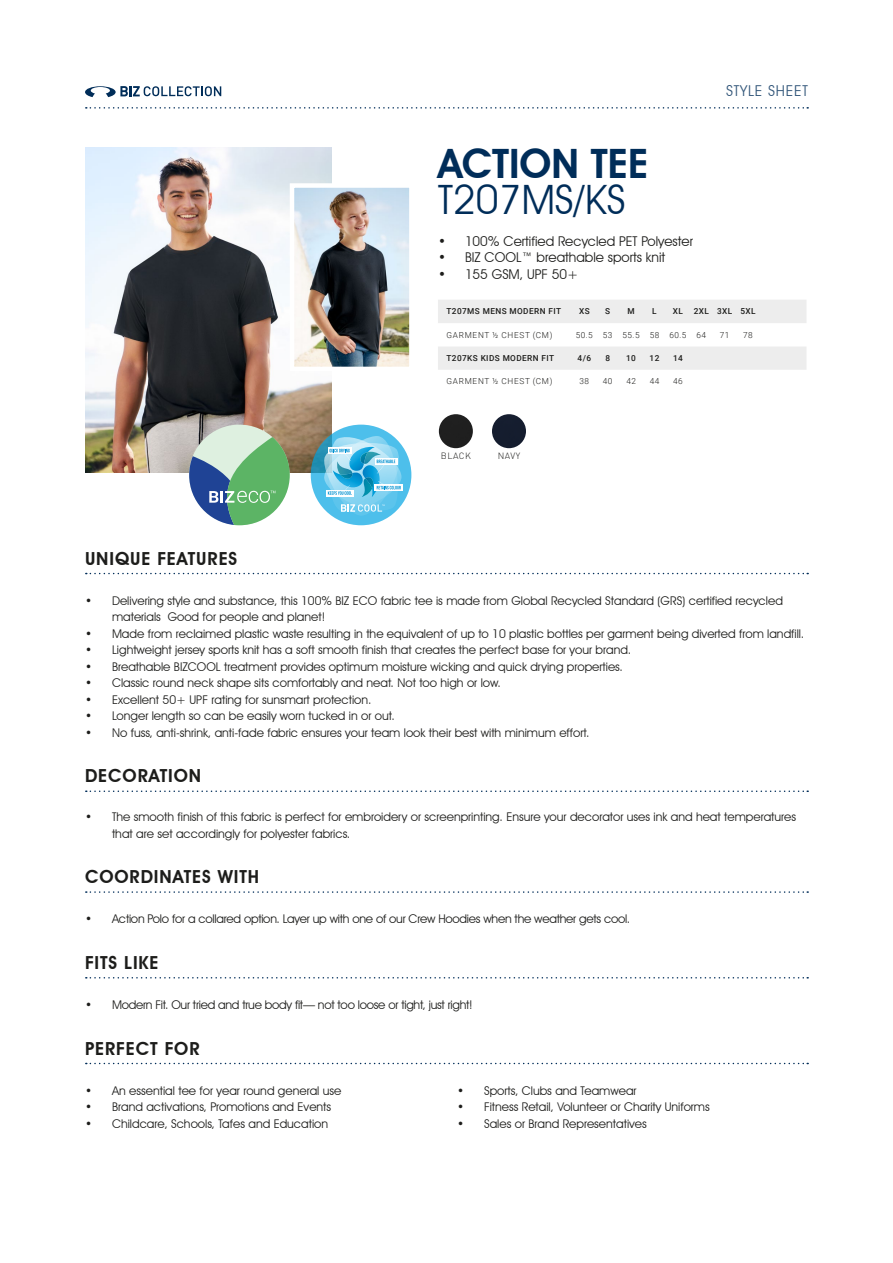
<style>
.page{position:relative;width:893px;height:1263px;background:#fff}
.page>*{position:absolute;margin:0;border:0;box-sizing:border-box;transform-origin:0 0}
.t1{font:600 40.5px "Avant Garde IT Cby BT";color:#002d59}
.t2{font:40.5px "Avant Garde IT Cby BT";color:#002d59}
.t3{font:600 18px "Avant Garde IT Cby BT";letter-spacing:.05em;color:#1d1d1b}
.t4{font:15px "Avant Garde IT Cby BT";letter-spacing:.05em;color:#33577a}
.t5{font:13.5px "Avant Garde IT Cby BT";color:#1d1d1b}
.t6{font:12px/16.5px "Avant Garde IT Cby BT";color:#1d1d1b}
.t7{font:12px "Avant Garde IT Cby BT";letter-spacing:-.02em;color:#1d1d1b}
.t8{font:300 9px "DIN";letter-spacing:.05em;color:#1d1d1b}
.t9{font:500 8.25px "Roboto";letter-spacing:.05em;color:#1d1d1b}
.t10{font:300 8.25px "Roboto";letter-spacing:.085em;color:#1d1d1b}
.t11{font:300 8.25px "Roboto";letter-spacing:.05em;color:#1d1d1b}
</style>
<div class="page">
<svg style="left:86px;top:107px;width:722px;height:2px"></svg>
<svg style="left:86px;top:573px;width:722px;height:1px"></svg>
<svg style="left:86px;top:790px;width:722px;height:2px"></svg>
<svg style="left:86px;top:891px;width:722px;height:2px"></svg>
<svg style="left:86px;top:977px;width:722px;height:1px"></svg>
<svg style="left:85px;top:86px;width:136px;height:11px"></svg>
<img style="left:85px;top:147px;width:246px;height:325px">
<svg style="left:86px;top:1063px;width:722px;height:1px"></svg>
<svg style="left:438px;top:300px;width:368px;height:70px"></svg>
<div style="left:189px;top:425px;width:101px;height:100px;background:#def0e0;border-radius:50%"></div>
<svg style="left:189px;top:437px;width:101px;height:88px"></svg>
<svg style="left:311px;top:425px;width:100px;height:100px"></svg>
<svg style="left:322px;top:430px;width:84px;height:86px;background:#7ac9e7"></svg>
<img style="left:439px;top:414px;width:34px;height:34px;border-radius:17px">
<img style="left:295px;top:188px;width:114px;height:178px">
<div style="left:290px;top:183px;width:124px;height:188px;border:4px solid #fff"></div>
<img style="left:492px;top:414px;width:34px;height:34px;border-radius:17px">
<h1 class="t1" style="left:438px;top:139px;width:212px">ACTION TEE</h1>
<h1 class="t2" style="left:438px;top:175px;width:189px">T207MS/KS</h1>
<p class="t5" style="left:438px;top:233px;width:257px">• 100% Certified Recycled PET Polyester</p>
<p class="t5" style="left:438px;top:249px;width:229px">• BIZ COOL™ breathable sports knit</p>
<p class="t5" style="left:438px;top:266px;width:142px">• 155 GSM, UPF 50+</p>
<p class="t4" style="left:726px;top:82px;width:83px">STYLE SHEET</p>
<p class="t9" style="left:446px;top:306px;width:116px">T207MS MENS MODERN FIT</p>
<p class="t9" style="left:579px;top:306px;width:12px">XS</p>
<p class="t9" style="left:605px;top:306px;width:6px">S</p>
<p class="t9" style="left:627px;top:306px;width:9px">M</p>
<p class="t9" style="left:652px;top:306px;width:6px">L</p>
<p class="t9" style="left:673px;top:306px;width:12px">XL</p>
<p class="t9" style="left:694px;top:306px;width:63px">2XL 3XL 5XL</p>
<p class="t10" style="left:447px;top:329px;width:107px">GARMENT ½ CHEST (CM)</p>
<p class="t11" style="left:576px;top:329px;width:132px">50.5 53 55.5 58 60.5 64</p>
<p class="t10" style="left:720px;top:329px;width:11px">71</p>
<p class="t10" style="left:743px;top:329px;width:11px">78</p>
<p class="t9" style="left:446px;top:352px;width:109px">T207KS KIDS MODERN FIT</p>
<p class="t9" style="left:578px;top:352px;width:15px">4/6</p>
<p class="t9" style="left:605px;top:352px;width:6px">8</p>
<p class="t9" style="left:626px;top:352px;width:11px">10</p>
<p class="t9" style="left:650px;top:352px;width:11px">12</p>
<p class="t9" style="left:673px;top:352px;width:11px">14</p>
<p class="t10" style="left:447px;top:376px;width:107px">GARMENT ½ CHEST (CM)</p>
<p class="t10" style="left:580px;top:376px;width:11px">38</p>
<p class="t10" style="left:603px;top:376px;width:11px">40</p>
<p class="t10" style="left:626px;top:376px;width:11px">42</p>
<p class="t10" style="left:650px;top:376px;width:11px">44</p>
<p class="t10" style="left:673px;top:376px;width:11px">46</p>
<h2 class="t3" style="left:85px;top:547px;width:154px">UNIQUE FEATURES</h2>
<p class="t8" style="left:441px;top:450px;width:31px">BLACK</p>
<p class="t8" style="left:498px;top:450px;width:24px">NAVY</p>
<p class="t6" style="left:112px;top:592px;width:672px;text-indent:-27px">• Delivering style and substance, this 100% BIZ ECO fabric tee is made from Global Recycled Standard (GRS) certified recycled materials Good for people and planet!</p>
<p class="t6" style="left:85px;top:625px;width:721px">• Made from reclaimed plastic waste resulting in the equivalent of up to 10 plastic bottles per garment being diverted from landfill.</p>
<p class="t6" style="left:85px;top:641px;width:548px">• Lightweight jersey sports knit has a soft smooth finish that creates the perfect base for your brand.</p>
<p class="t6" style="left:85px;top:658px;width:539px">• Breathable BIZCOOL treatment provides optimum moisture wicking and quick drying properties.</p>
<p class="t6" style="left:85px;top:674px;width:417px">• Classic round neck shape sits comfortably and neat. Not too high or low.</p>
<p class="t6" style="left:85px;top:691px;width:288px">• Excellent 50+ UPF rating for sunsmart protection.</p>
<p class="t6" style="left:85px;top:707px;width:311px">• Longer length so can be easily worn tucked in or out.</p>
<p class="t6" style="left:85px;top:724px;width:506px">• No fuss, anti-shrink, anti-fade fabric ensures your team look their best with minimum effort.</p>
<h2 class="t3" style="left:85px;top:765px;width:118px">DECORATION</h2>
<p class="t6" style="left:112px;top:808px;width:686px;text-indent:-27px">• The smooth finish of this fabric is perfect for embroidery or screenprinting. Ensure your decorator uses ink and heat temperatures that are set accordingly for polyester fabrics.</p>
<h2 class="t3" style="left:85px;top:866px;width:175px">COORDINATES WITH</h2>
<p class="t7" style="left:85px;top:912px;width:547px">• Action Polo for a collared option. Layer up with one of our Crew Hoodies when the weather gets cool.</p>
<h2 class="t3" style="left:85px;top:951px;width:75px">FITS LIKE</h2>
<p class="t7" style="left:85px;top:997px;width:389px">• Modern Fit. Our tried and true body fit— not too loose or tight, just right!</p>
<h2 class="t3" style="left:85px;top:1037px;width:116px">PERFECT FOR</h2>
<p class="t6" style="left:85px;top:1082px;width:258px">• An essential tee for year round general use</p>
<p class="t6" style="left:85px;top:1098px;width:248px">• Brand activations, Promotions and Events</p>
<p class="t6" style="left:85px;top:1115px;width:245px">• Childcare, Schools, Tafes and Education</p>
<p class="t6" style="left:457px;top:1082px;width:181px">• Sports, Clubs and Teamwear</p>
<p class="t6" style="left:457px;top:1098px;width:254px">• Fitness Retail, Volunteer or Charity Uniforms</p>
<p class="t6" style="left:457px;top:1115px;width:191px">• Sales or Brand Representatives</p>
</div>
